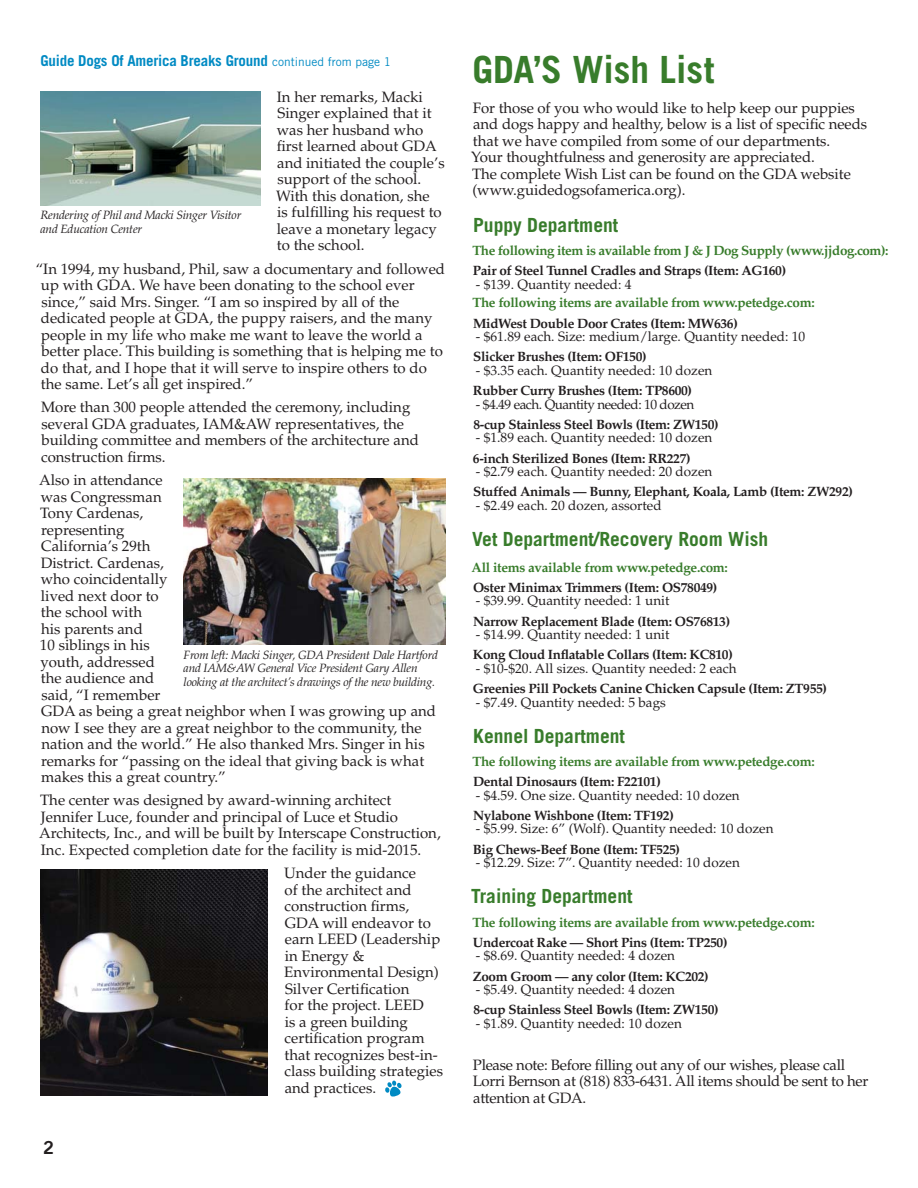
<style>
.page{position:relative;width:918px;height:1188px;background:#fff}
.page>*{position:absolute;margin:0;border:0;box-sizing:border-box;transform-origin:0 0}
.t1{font:700 37.5px "Trade Gothic";color:#387c2b}
.t2{font:700 19.5px "Trade Gothic";color:#387c2b}
.t3{font:18px "Trade Gothic Bold Two";color:#231f20}
.t4{font:15px/16.5px "Palatino";color:#231f20}
.t5{font:15px/16.5px "Palatino";letter-spacing:-.02em;color:#231f20}
.t6{font:700 15px "Trade Gothic";letter-spacing:-.015em;color:#008ac3}
.t7{font:700 13.5px "Palatino";letter-spacing:-.025em;color:#231f20}
.t8{font:13.5px "Palatino";color:#231f20}
.t9{font:700 13.5px "Palatino";letter-spacing:-.025em;color:#387c2b}
.t10{font:13.5px "Palatino";letter-spacing:-.035em;color:#231f20}
.t11{font:italic 12px/13.5px "Palatino";letter-spacing:-.02em;color:#231f20}
.s1{font-weight:400;font-size:12px}
</style>
<div class="page">
<svg style="left:385px;top:1081px;width:17px;height:16px"></svg>
<img style="left:40px;top:91px;width:220px;height:115px">
<img style="left:184px;top:479px;width:262px;height:166px">
<img style="left:40px;top:869px;width:228px;height:226px">
<p class="t6" style="left:40px;top:55px;width:352px">Guide Dogs Of America Breaks Ground <span class="s1">continued from page 1</span></p>
<p class="t4" style="left:276px;top:90px;width:170px">In her remarks, Macki<br>Singer explained that it was her husband who first learned about GDA and initiated the couple’s support of the school.<br>With this donation, she<br>is fulfilling his request to leave a monetary legacy to the school.</p>
<p class="t4" style="left:41px;top:262px;width:406px;text-indent:-5px">“In 1994, my husband, Phil, saw a documentary and followed up with GDA. We have been donating to the school ever since,” said Mrs. Singer. “I am so inspired by all of the dedicated people at GDA, the puppy raisers, and the many people in my life who make me want to leave the world a better place. This building is something that is helping me to do that, and I hope that it will serve to inspire others to do the same. Let’s all get inspired.”</p>
<p class="t4" style="left:41px;top:401px;width:379px">More than 300 people attended the ceremony, including several GDA graduates, IAM&amp;AW representatives, the building committee and members of the architecture and construction firms.</p>
<p class="t4" style="left:39px;top:473px;width:398px">Also in attendance<br>was Congressman<br>Tony Cardenas,<br>representing<br>California’s 29th<br>District. Cardenas,<br>who coincidentally<br>lived next door to<br>the school with<br>his parents and<br>10 siblings in his<br>youth, addressed<br>the audience and<br>said, “I remember<br>GDA as being a great neighbor when I was growing up and now I see they are a great neighbor to the community, the nation and the world.” He also thanked Mrs. Singer in his remarks for “passing on the ideal that giving back is what makes this a great country.”</p>
<p class="t4" style="left:39px;top:794px;width:403px">The center was designed by award-winning architect Jennifer Luce, founder and principal of Luce et Studio Architects, Inc., and will be built by Interscape Construction, Inc. Expected completion date for the facility is mid-2015.</p>
<p class="t4" style="left:284px;top:866px;width:160px">Under the guidance<br>of the architect and construction firms,<br>GDA will endeavor to earn LEED (Leadership in Energy &amp;<br>Environmental Design)<br>Silver Certification<br>for the project. LEED<br>is a green building certification program that recognizes best-in&shy;class building strategies and practices.</p>
<p class="t11" style="left:40px;top:210px;width:202px">Rendering of Phil and Macki Singer Visitor and Education Center</p>
<p class="t11" style="left:184px;top:649px;width:256px">From left: Macki Singer, GDA President Dale Hartford and IAM&amp;AW General Vice President Gary Allen looking at the architect’s drawings of the new building.</p>
<p class="t3" style="left:43px;top:1141px;width:12px">2</p>
<h1 class="t1" style="left:472px;top:56px;width:243px">GDA’S Wish List</h1>
<p class="t4" style="left:471px;top:101px;width:397px">For those of you who would like to help keep our puppies and dogs happy and healthy, below is a list of specific needs that we have compiled from some of our departments.<br>Your thoughtfulness and generosity are appreciated.<br>The complete Wish List can be found on the GDA website (www.guidedogsofamerica.org).</p>
<h2 class="t2" style="left:473px;top:218px;width:147px">Puppy Department</h2>
<p class="t9" style="left:472px;top:245px;width:418px">The following item is available from J &amp; J Dog Supply (www.jjdog.com):</p>
<p class="t7" style="left:473px;top:265px;width:315px">Pair of Steel Tunnel Cradles and Straps (Item: AG160)</p>
<p class="t8" style="left:476px;top:279px;width:157px">- $139. Quantity needed: 4</p>
<p class="t9" style="left:472px;top:298px;width:344px">The following items are available from www.petedge.com:</p>
<p class="t7" style="left:473px;top:318px;width:266px">MidWest Double Door Crates (Item: MW636)</p>
<p class="t8" style="left:476px;top:331px;width:331px">- $61.89 each. Size: medium/large. Quantity needed: 10</p>
<p class="t7" style="left:473px;top:352px;width:175px">Slicker Brushes (Item: OF150)</p>
<p class="t8" style="left:476px;top:365px;width:238px">- $3.35 each. Quantity needed: 10 dozen</p>
<p class="t7" style="left:473px;top:385px;width:221px">Rubber Curry Brushes (Item: TP8600)</p>
<p class="t10" style="left:476px;top:399px;width:220px">- $4.49 each. Quantity needed: 10 dozen</p>
<p class="t7" style="left:473px;top:419px;width:247px">8-cup Stainless Steel Bowls (Item: ZW150)</p>
<p class="t8" style="left:476px;top:432px;width:238px">- $1.89 each. Quantity needed: 10 dozen</p>
<p class="t7" style="left:473px;top:453px;width:219px">6-inch Sterilized Bones (Item: RR227)</p>
<p class="t8" style="left:476px;top:466px;width:238px">- $2.79 each. Quantity needed: 20 dozen</p>
<p class="t7" style="left:473px;top:487px;width:381px">Stuffed Animals — Bunny, Elephant, Koala, Lamb (Item: ZW292)</p>
<p class="t8" style="left:476px;top:500px;width:187px">- $2.49 each. 20 dozen, assorted</p>
<h2 class="t2" style="left:472px;top:532px;width:298px">Vet Department/Recovery Room Wish</h2>
<p class="t9" style="left:472px;top:562px;width:258px">All items available from www.petedge.com:</p>
<p class="t7" style="left:473px;top:582px;width:246px">Oster Minimax Trimmers (Item: OS78049)</p>
<p class="t8" style="left:476px;top:595px;width:195px">- $39.99. Quantity needed: 1 unit</p>
<p class="t7" style="left:473px;top:616px;width:259px">Narrow Replacement Blade (Item: OS76813)</p>
<p class="t8" style="left:476px;top:629px;width:195px">- $14.99. Quantity needed: 1 unit</p>
<p class="t7" style="left:473px;top:649px;width:261px">Kong Cloud Inflatable Collars (Item: KC810)</p>
<p class="t8" style="left:476px;top:663px;width:262px">- $10-$20. All sizes. Quantity needed: 2 each</p>
<p class="t7" style="left:473px;top:683px;width:356px">Greenies Pill Pockets Canine Chicken Capsule (Item: ZT955)</p>
<p class="t8" style="left:476px;top:697px;width:192px">- $7.49. Quantity needed: 5 bags</p>
<h2 class="t2" style="left:473px;top:729px;width:153px">Kennel Department</h2>
<p class="t9" style="left:472px;top:756px;width:344px">The following items are available from www.petedge.com:</p>
<p class="t7" style="left:473px;top:776px;width:189px">Dental Dinosaurs (Item: F22101)</p>
<p class="t8" style="left:476px;top:790px;width:265px">- $4.59. One size. Quantity needed: 10 dozen</p>
<p class="t7" style="left:473px;top:810px;width:202px">Nylabone Wishbone (Item: TF192)</p>
<p class="t8" style="left:476px;top:824px;width:299px">- $5.99. Size: 6” (Wolf). Quantity needed: 10 dozen</p>
<p class="t7" style="left:473px;top:844px;width:209px">Big Chews-Beef Bone (Item: TF525)</p>
<p class="t8" style="left:476px;top:857px;width:266px">- $12.29. Size: 7”. Quantity needed: 10 dozen</p>
<h2 class="t2" style="left:471px;top:889px;width:163px">Training Department</h2>
<p class="t9" style="left:472px;top:917px;width:344px">The following items are available from www.petedge.com:</p>
<p class="t7" style="left:473px;top:937px;width:256px">Undercoat Rake — Short Pins (Item: TP250)</p>
<p class="t8" style="left:476px;top:950px;width:201px">- $8.69. Quantity needed: 4 dozen</p>
<p class="t7" style="left:473px;top:971px;width:238px">Zoom Groom — any color (Item: KC202)</p>
<p class="t8" style="left:476px;top:984px;width:201px">- $5.49. Quantity needed: 4 dozen</p>
<p class="t7" style="left:473px;top:1005px;width:247px">8-cup Stainless Steel Bowls (Item: ZW150)</p>
<p class="t8" style="left:476px;top:1018px;width:208px">- $1.89. Quantity needed: 10 dozen</p>
<p class="t5" style="left:473px;top:1058px;width:397px">Please note: Before filling out any of our wishes, please call<br>Lorri Bernson at (818) 833-6431. All items should be sent to her attention at GDA.</p>
</div>
